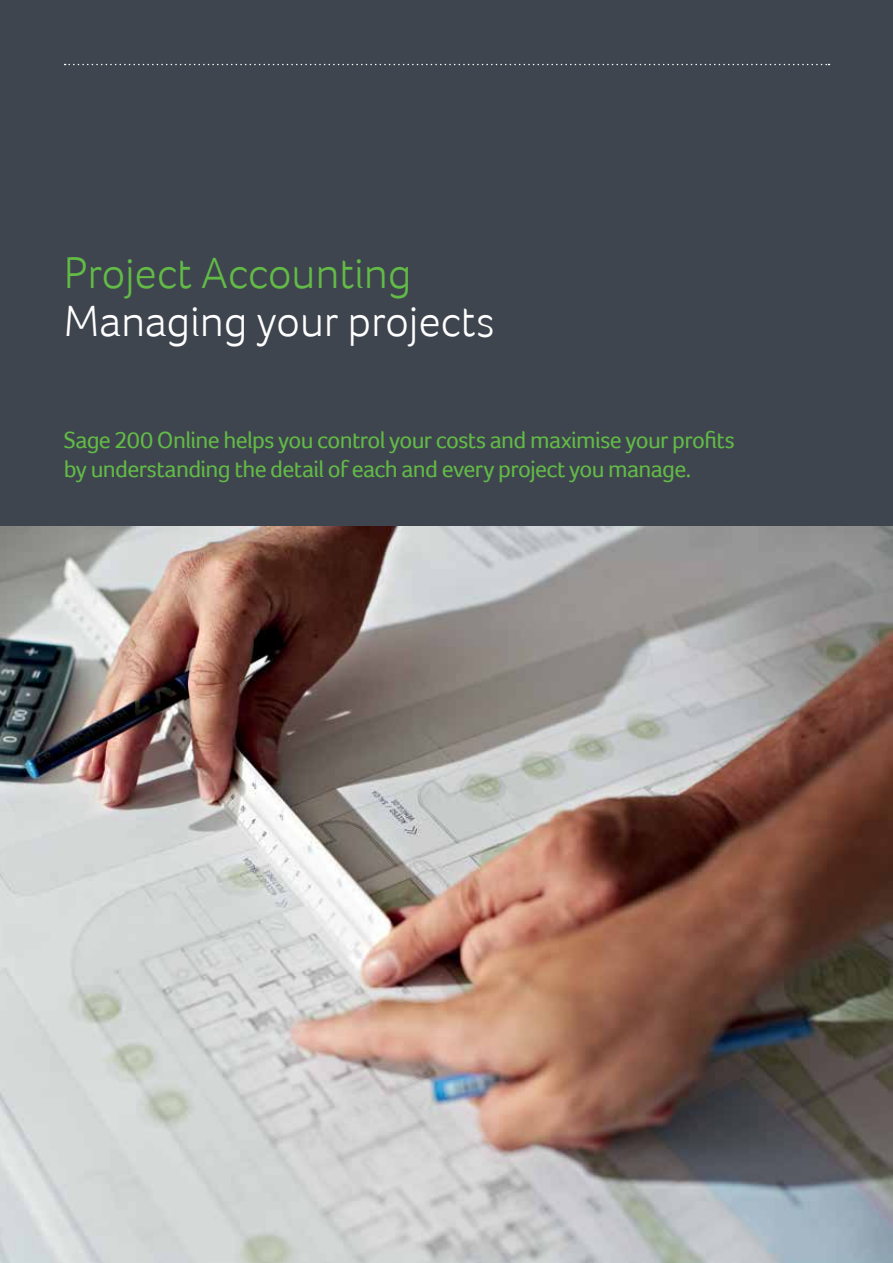
<style>
.page{position:relative;width:893px;height:1263px;background:#fff}
.page>*{position:absolute;margin:0;border:0;box-sizing:border-box;transform-origin:0 0}
.t1{font:300 45px "Foco";letter-spacing:-.01em;color:#fff}
.t2{font:300 45px "Foco";letter-spacing:-.01em;color:#62bb46}
.t3{font:24px/28.8px "Foco";letter-spacing:-.03em;color:#62bb46}
</style>
<div class="page">
<div style="left:0;top:0;width:893px;height:527px;background:#3f454f"></div>
<svg style="left:65px;top:64px;width:764px;height:1px"></svg>
<img style="left:0;top:527px;width:893px;height:736px">
<h1 class="t2" style="left:64px;top:247px;width:350px">Project Accounting</h1>
<h1 class="t1" style="left:64px;top:295px;width:432px">Managing your projects</h1>
<p class="t3" style="left:64px;top:425px;width:673px">Sage 200 Online helps you control your costs and maximise your profits by understanding the detail of each and every project you manage.</p>
</div>
